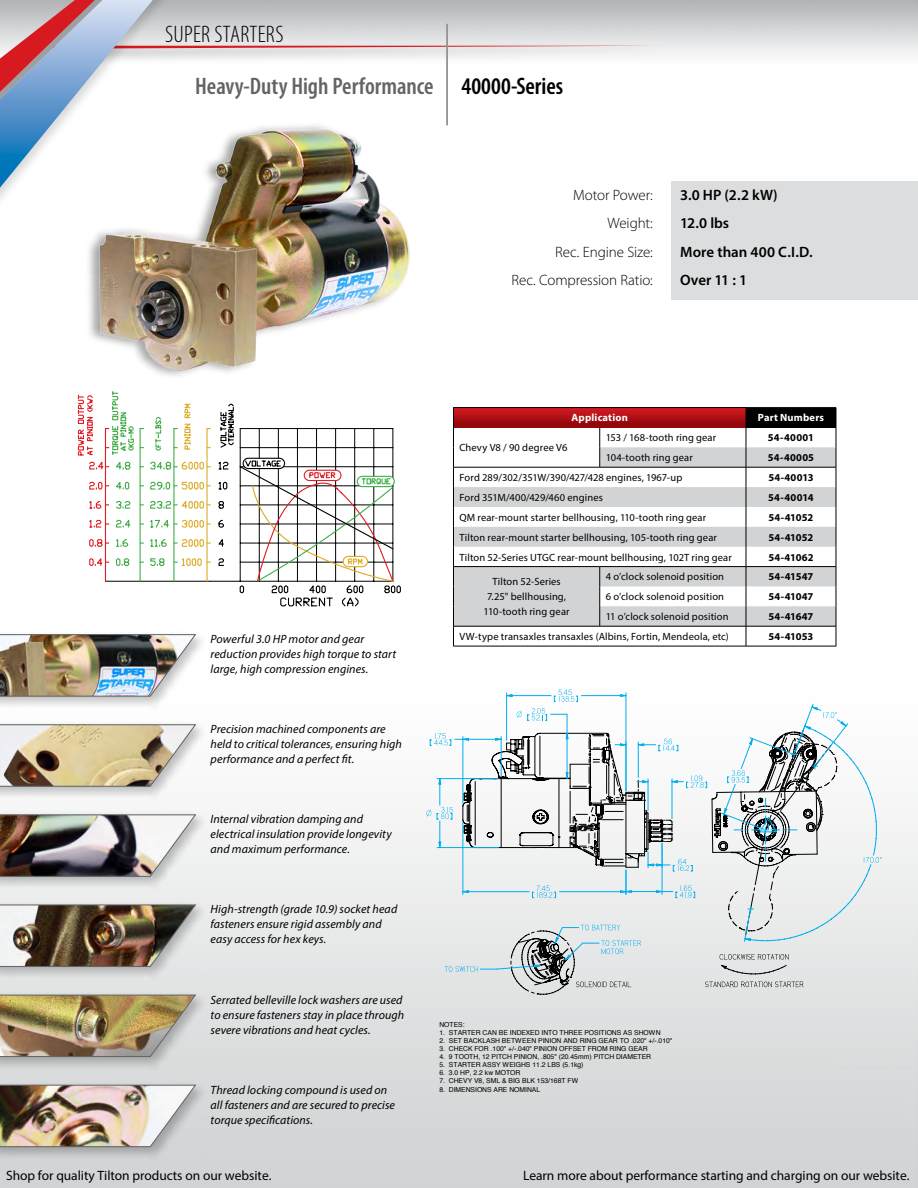
<style>
.page{position:relative;width:918px;height:1188px;background:#fff}
.page>*{position:absolute;margin:0;border:0;box-sizing:border-box;transform-origin:0 0}
.t1{font:600 condensed 24px/52.3px "Myriad Pro";color:#636466}
.t2{font:300 15px/28.5px "Myriad Pro";letter-spacing:-.005em;color:#000;text-align:right}
.t3{font:600 15px/28.5px "Myriad Pro";color:#000}
.t4{font:13.5px "Myriad Pro";letter-spacing:-.005em;color:#000}
.t5{font:italic 12px/15px "Myriad Pro";letter-spacing:.005em;color:#000}
.t6{font:10.5px/15px "Myriad Pro";letter-spacing:.01em;color:#000;text-align:center}
.t7{font:700 10.5px "Myriad Pro";letter-spacing:.01em;color:#000}
.t8{font:700 10.5px "Myriad Pro";letter-spacing:.02em;color:#fff}
.t9{font:6.75px "Helvetica";color:#000}
.s1{font-weight:300;color:#000}
.s2{color:#000}
</style>
<div class="page">
<div style="left:671px;top:181px;width:247px;height:119px;background:#dcddde"></div>
<img style="left:88px;top:190px;width:322px;height:186px">
<svg style="left:426px;top:689px;width:455px;height:306px"></svg>
<hr style="left:626px;top:891px;width:47px;height:1px;background:#00aeef">
<svg style="left:77px;top:391px;width:324px;height:216px"></svg>
<div style="left:0;top:630px;width:208px;height:80px;background:#000;opacity:.25"></div>
<img style="left:0;top:634px;width:197px;height:63px">
<div style="left:0;top:720px;width:208px;height:80px;background:#000;opacity:.25"></div>
<svg style="left:0;top:724px;width:197px;height:63px;background:#c6b99b"></svg>
<div style="left:0;top:811px;width:208px;height:79px;background:#000;opacity:.25"></div>
<img style="left:0;top:814px;width:197px;height:63px">
<div style="left:0;top:901px;width:208px;height:79px;background:#000;opacity:.25"></div>
<img style="left:0;top:904px;width:197px;height:64px">
<div style="left:0;top:991px;width:208px;height:79px;background:#000;opacity:.25"></div>
<img style="left:0;top:994px;width:197px;height:64px">
<div style="left:0;top:1081px;width:208px;height:79px;background:#000;opacity:.25"></div>
<img style="left:0;top:1084px;width:197px;height:64px">
<div style="left:0;top:0;width:199px;height:219px;background:#fff"></div>
<svg style="left:0;top:0;width:661px;height:190px"></svg>
<svg style="left:454px;top:408px;width:292px;height:19px;background:#ad0f14"></svg>
<div style="left:746px;top:408px;width:90px;height:19px;background:#000"></div>
<svg style="left:454px;top:447px;width:382px;height:179px;fill:#d1d3d4"></svg>
<hr style="left:453px;top:407px;width:147px;height:1px;background:#000">
<hr style="left:600px;top:407px;width:146px;height:1px;background:#000">
<hr style="left:746px;top:407px;width:90px;height:1px;background:#000">
<svg style="left:599px;top:427px;width:1px;height:40px"></svg>
<svg style="left:599px;top:567px;width:1px;height:59px"></svg>
<svg style="left:453px;top:408px;width:1px;height:238px"></svg>
<svg style="left:746px;top:427px;width:1px;height:219px"></svg>
<svg style="left:836px;top:408px;width:1px;height:238px"></svg>
<hr style="left:453px;top:646px;width:147px;height:1px;background:#000">
<hr style="left:600px;top:646px;width:146px;height:1px;background:#000">
<hr style="left:746px;top:646px;width:90px;height:1px;background:#000">
<hr style="left:453px;top:467px;width:147px;height:1px;background:#000">
<hr style="left:600px;top:467px;width:146px;height:1px;background:#000">
<hr style="left:746px;top:467px;width:90px;height:1px;background:#000">
<hr style="left:453px;top:566px;width:147px;height:1px;background:#000">
<hr style="left:453px;top:626px;width:147px;height:1px;background:#000">
<hr style="left:600px;top:566px;width:146px;height:1px;background:#000">
<hr style="left:746px;top:566px;width:90px;height:1px;background:#000">
<hr style="left:600px;top:626px;width:146px;height:1px;background:#000">
<hr style="left:746px;top:626px;width:90px;height:1px;background:#000">
<h1 class="t1" style="left:195px;top:7px;width:369px;text-indent:-30px"><span class="s1">SUPER STARTERS<br></span>Heavy-Duty High Performance <span class="s2">40000-Series</span></h1>
<p class="t2" style="left:511px;top:181px;width:143px">Motor Power:<br>Weight:<br>Rec. Engine Size:<br>Rec. Compression Ratio:</p>
<p class="t3" style="left:680px;top:180px;width:134px">3.0 HP (2.2 kW)<br>12.0 lbs<br>More than 400 C.I.D.<br>Over 11 : 1</p>
<p class="t5" style="left:211px;top:631px;width:187px">Powerful 3.0 HP motor and gear reduction provides high torque to start large, high compression engines.</p>
<p class="t5" style="left:211px;top:721px;width:193px">Precision machined components are held to critical tolerances, ensuring high performance and a perfect fit.</p>
<p class="t5" style="left:211px;top:812px;width:183px">Internal vibration damping and electrical insulation provide longevity and maximum performance.</p>
<p class="t5" style="left:211px;top:902px;width:188px">High-strength (grade 10.9) socket head fasteners ensure rigid assembly and easy access for hex keys.</p>
<p class="t5" style="left:211px;top:992px;width:195px">Serrated belleville lock washers are used to ensure fasteners stay in place through severe vibrations and heat cycles.</p>
<p class="t5" style="left:211px;top:1082px;width:186px">Thread locking compound is used on all fasteners and are secured to precise torque specifications.</p>
<p class="t8" style="left:572px;top:411px;width:58px">Application</p>
<p class="t8" style="left:758px;top:411px;width:68px">Part Numbers</p>
<p class="t6" style="left:606px;top:430px;width:112px">153 / 168-tooth ring gear</p>
<p class="t7" style="left:768px;top:431px;width:48px">54-40001</p>
<p class="t6" style="left:606px;top:450px;width:89px">104-tooth ring gear</p>
<p class="t7" style="left:768px;top:451px;width:48px">54-40005</p>
<p class="t6" style="left:459px;top:470px;width:224px">Ford 289/302/351W/390/427/428 engines, 1967-up</p>
<p class="t7" style="left:768px;top:471px;width:47px">54-40013</p>
<p class="t6" style="left:459px;top:490px;width:145px">Ford 351M/400/429/460 engines</p>
<p class="t7" style="left:768px;top:491px;width:47px">54-40014</p>
<p class="t6" style="left:459px;top:510px;width:248px">QM rear-mount starter bellhousing, 110-tooth ring gear</p>
<p class="t7" style="left:769px;top:510px;width:46px">54-41052</p>
<p class="t6" style="left:459px;top:530px;width:259px">Tilton rear-mount starter bellhousing, 105-tooth ring gear</p>
<p class="t7" style="left:769px;top:530px;width:46px">54-41052</p>
<p class="t6" style="left:459px;top:549px;width:274px">Tilton 52-Series UTGC rear-mount bellhousing, 102T ring gear</p>
<p class="t7" style="left:768px;top:550px;width:47px">54-41062</p>
<p class="t6" style="left:484px;top:574px;width:88px">Tilton 52-Series<br>7.25" bellhousing,<br>110-tooth ring gear</p>
<p class="t6" style="left:459px;top:440px;width:110px">Chevy V8 / 90 degree V6</p>
<p class="t6" style="left:606px;top:569px;width:120px">4 o’clock solenoid position</p>
<p class="t7" style="left:769px;top:570px;width:46px">54-41547</p>
<p class="t6" style="left:606px;top:589px;width:120px">6 o’clock solenoid position</p>
<p class="t7" style="left:769px;top:590px;width:46px">54-41047</p>
<p class="t6" style="left:606px;top:609px;width:124px">11 o’clock solenoid position</p>
<p class="t7" style="left:769px;top:610px;width:46px">54-41647</p>
<p class="t6" style="left:459px;top:629px;width:271px">VW-type transaxles transaxles (Albins, Fortin, Mendeola, etc)</p>
<p class="t7" style="left:769px;top:630px;width:46px">54-41053</p>
<p class="t9" style="left:439px;top:1019px;width:27px">NOTES:</p>
<p class="t9" style="left:439px;top:1027px;width:223px">1. STARTER CAN BE INDEXED INTO THREE POSITIONS AS SHOWN</p>
<p class="t9" style="left:439px;top:1035px;width:234px">2. SET BACKLASH BETWEEN PINION AND RING GEAR TO .020" +/-.010"</p>
<p class="t9" style="left:439px;top:1044px;width:210px">3. CHECK FOR .100" +/-.040" PINION OFFSET FROM RING GEAR</p>
<p class="t9" style="left:439px;top:1052px;width:213px">4. 9 TOOTH, 12 PITCH PINION, .805" (20.45mm) PITCH DIAMETER</p>
<p class="t9" style="left:439px;top:1060px;width:146px">5. STARTER ASSY WEIGHS 11.2 LBS (5.1kg)</p>
<p class="t9" style="left:439px;top:1068px;width:83px">6. 3.0 HP, 2.2 kw MOTOR</p>
<p class="t9" style="left:439px;top:1076px;width:140px">7. CHEVY V8, SML &amp; BIG BLK 153/168T FW</p>
<p class="t9" style="left:439px;top:1084px;width:102px">8. DIMENSIONS ARE NOMINAL</p>
<p class="t4" style="left:6px;top:1167px;width:267px">Shop for quality Tilton products on our website.</p>
<p class="t4" style="left:523px;top:1167px;width:388px">Learn more about performance starting and charging on our website.</p>
</div>
